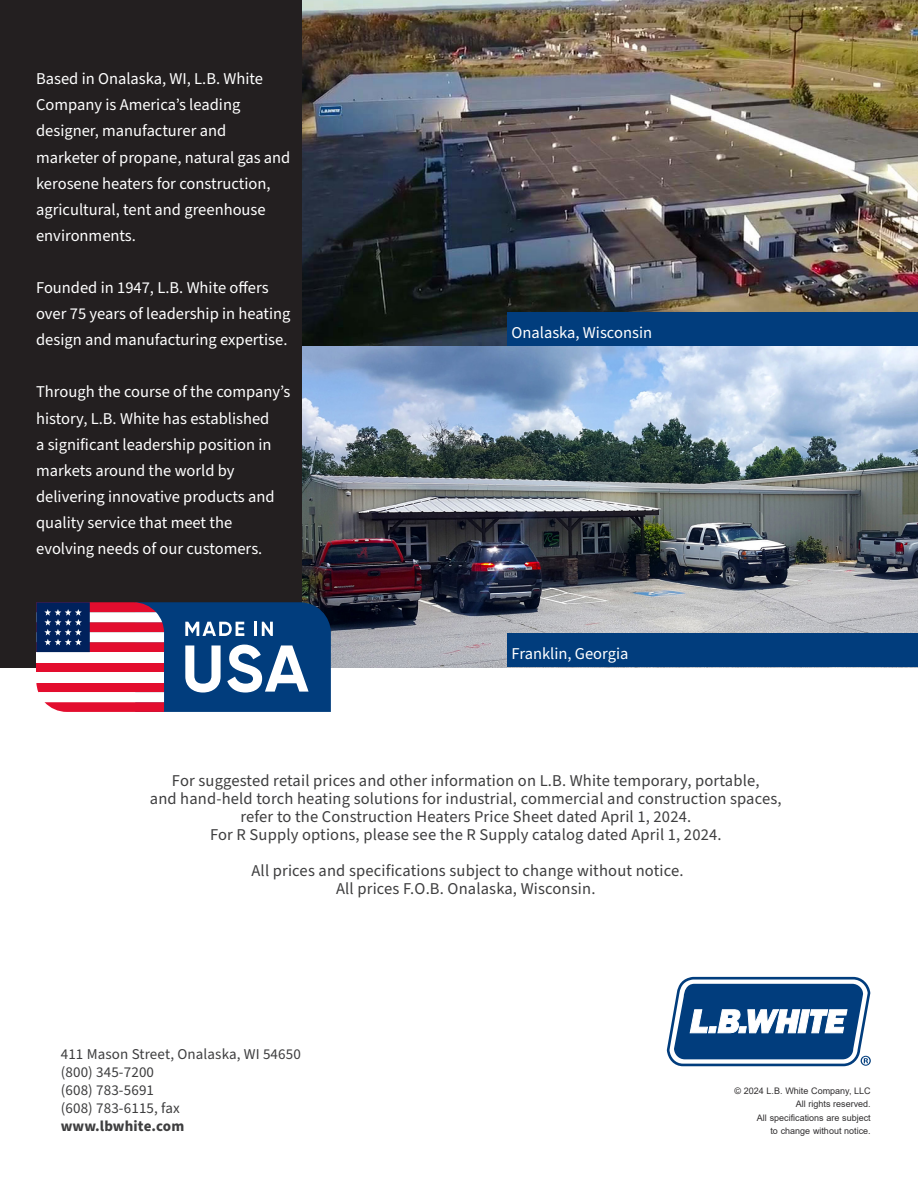
<style>
.page{position:relative;width:918px;height:1188px;background:#fff}
.page>*{position:absolute;margin:0;border:0;box-sizing:border-box;transform-origin:0 0}
.t1{font:16.5px/26.1px "Source Sans Pro";color:#fff}
.t2{font:16.5px/18px "Source Sans Pro";letter-spacing:.01em;color:#3e3e3f;text-align:center}
.t3{font:15px/18px "Source Sans Pro";letter-spacing:.01em;color:#3e3e3f}
.t4{font:700 15px "Source Sans Pro";letter-spacing:.01em;color:#3e3e3f}
.t5{font:9px/13.5px "Arial";color:#312f30;text-align:right}
</style>
<div class="page">
<svg style="left:667px;top:977px;width:204px;height:89px"></svg>
<img style="left:302px;top:0;width:616px;height:346px">
<img style="left:302px;top:346px;width:616px;height:321px">
<div style="left:0;top:0;width:302px;height:667px;background:#231f20"></div>
<div style="left:507px;top:312px;width:411px;height:34px;background:#013d7d"></div>
<div style="left:507px;top:633px;width:411px;height:34px;background:#013d7d"></div>
<svg style="left:36px;top:602px;width:295px;height:110px;background:#706a92"></svg>
<p class="t1" style="left:36px;top:66px;width:256px">Based in Onalaska, WI, L.B. White<br>Company is America’s leading designer, manufacturer and marketer of propane, natural gas and kerosene heaters for construction, agricultural, tent and greenhouse environments.</p>
<p class="t1" style="left:36px;top:275px;width:256px">Founded in 1947, L.B. White offers over 75 years of leadership in heating design and manufacturing expertise.</p>
<p class="t1" style="left:36px;top:379px;width:256px">Through the course of the company’s history, L.B. White has established<br>a significant leadership position in markets around the world by delivering innovative products and quality service that meet the evolving needs of our customers.</p>
<p class="t1" style="left:512px;top:320px;width:142px">Onalaska, Wisconsin</p>
<p class="t1" style="left:512px;top:641px;width:119px">Franklin, Georgia</p>
<p class="t2" style="left:150px;top:772px;width:633px">For suggested retail prices and other information on L.B. White temporary, portable,<br>and hand-held torch heating solutions for industrial, commercial and construction spaces, refer to the Construction Heaters Price Sheet dated April 1, 2024.<br>For R Supply options, please see the R Supply catalog dated April 1, 2024.</p>
<p class="t2" style="left:251px;top:862px;width:434px">All prices and specifications subject to change without notice.<br>All prices F.O.B. Onalaska, Wisconsin.</p>
<p class="t3" style="left:61px;top:1046px;width:242px">411 Mason Street, Onalaska, WI 54650 (800) 345-7200<br>(608) 783-5691<br>(608) 783-6115, fax</p>
<p class="t4" style="left:61px;top:1116px;width:125px">www.lbwhite.com</p>
<p class="t5" style="left:734px;top:1084px;width:138px">© 2024 L.B. White Company, LLC<br>All rights reserved.<br>All specifications are subject<br>to change without notice.</p>
</div>
